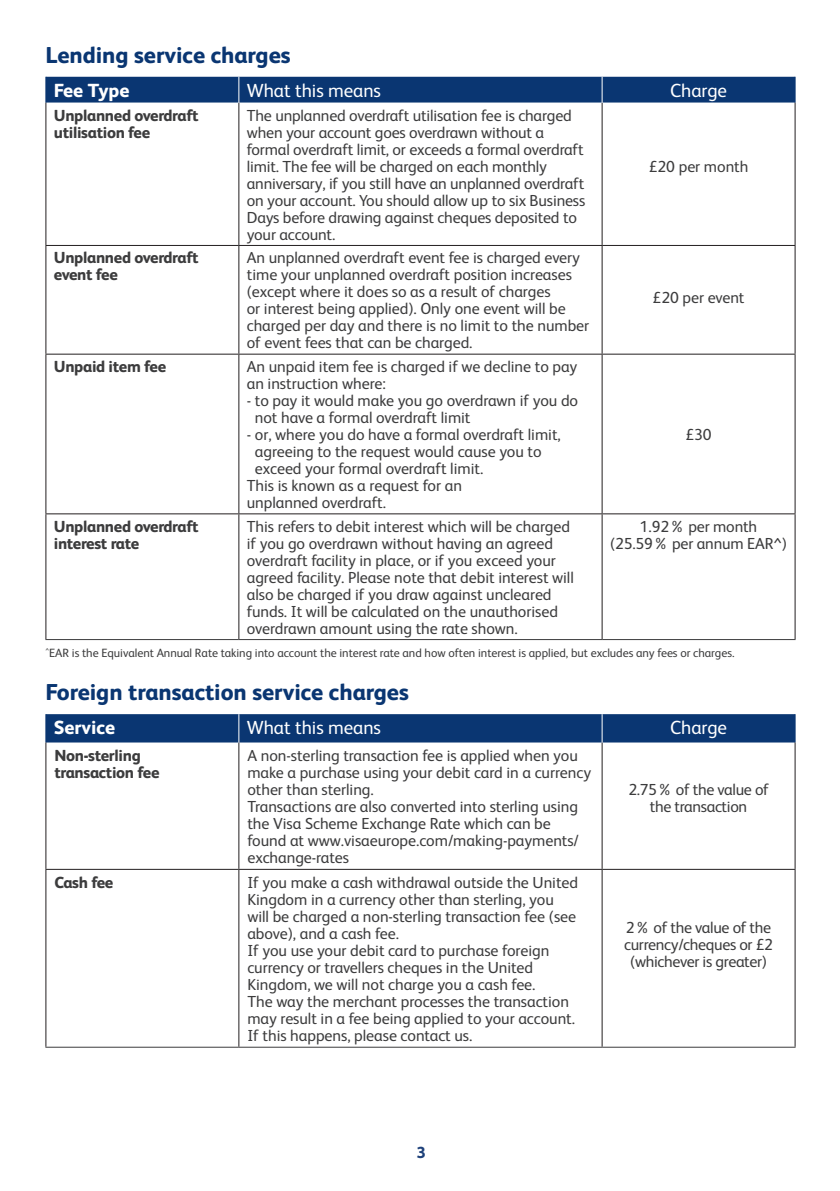
<style>
.page{position:relative;width:840px;height:1191px;background:#fff}
.page>*{position:absolute;margin:0;border:0;box-sizing:border-box;transform-origin:0 0}
.Paragraph_headers{font:800 23px "Coop Bank";letter-spacing:-.005em;color:#0a3672}
.Table_header_Centre{font:19px "Coop Bank";letter-spacing:-.005em;color:#fff}
.Table_header_Left_Al{font:800 19px "Coop Bank";letter-spacing:-.005em;color:#fff}
.Table_Body_copy{font:16px/17px "Coop Bank";letter-spacing:-.005em;color:#3c3c3d}
.Table_Body_copy-2{font:800 16px/17px "Coop Bank";letter-spacing:-.02em;color:#3c3c3d}
.Table_Body_copy-3{font:800 16px "Coop Bank";color:#1e417a}
.Small_print{font:12px "Coop Bank";letter-spacing:-.005em;color:#3c3c3d}
</style>
<div class="page">
<svg style="left:46px;top:103px;width:748px;height:536px"></svg>
<hr style="left:45px;top:103px;width:1px;height:142px;background:#231f20">
<hr style="left:238px;top:103px;width:1px;height:142px;background:#231f20">
<hr style="left:601px;top:103px;width:1px;height:142px;background:#231f20">
<hr style="left:794px;top:103px;width:1px;height:142px;background:#231f20">
<hr style="left:45px;top:245px;width:194px;height:1px;background:#231f20">
<hr style="left:45px;top:246px;width:1px;height:108px;background:#231f20">
<hr style="left:239px;top:245px;width:362px;height:1px;background:#231f20">
<hr style="left:238px;top:246px;width:1px;height:108px;background:#231f20">
<hr style="left:601px;top:245px;width:194px;height:1px;background:#231f20">
<hr style="left:601px;top:246px;width:1px;height:108px;background:#231f20">
<hr style="left:794px;top:246px;width:1px;height:108px;background:#231f20">
<hr style="left:45px;top:354px;width:194px;height:1px;background:#231f20">
<hr style="left:45px;top:355px;width:1px;height:158px;background:#231f20">
<hr style="left:239px;top:354px;width:362px;height:1px;background:#231f20">
<hr style="left:238px;top:355px;width:1px;height:158px;background:#231f20">
<hr style="left:601px;top:354px;width:194px;height:1px;background:#231f20">
<hr style="left:601px;top:355px;width:1px;height:158px;background:#231f20">
<hr style="left:794px;top:355px;width:1px;height:158px;background:#231f20">
<hr style="left:45px;top:513px;width:194px;height:1px;background:#231f20">
<hr style="left:45px;top:514px;width:1px;height:125px;background:#231f20">
<hr style="left:239px;top:513px;width:362px;height:1px;background:#231f20">
<hr style="left:238px;top:514px;width:1px;height:125px;background:#231f20">
<hr style="left:601px;top:513px;width:194px;height:1px;background:#231f20">
<hr style="left:601px;top:514px;width:1px;height:125px;background:#231f20">
<hr style="left:794px;top:514px;width:1px;height:125px;background:#231f20">
<div style="left:45px;top:77px;width:750px;height:26px;background:#0a3672"></div>
<hr style="left:45px;top:639px;width:194px;height:1px;background:#3c3c3d">
<hr style="left:239px;top:639px;width:362px;height:1px;background:#3c3c3d">
<hr style="left:601px;top:639px;width:194px;height:1px;background:#3c3c3d">
<hr style="left:45px;top:742px;width:1px;height:127px;background:#231f20">
<hr style="left:238px;top:742px;width:1px;height:127px;background:#231f20">
<hr style="left:601px;top:742px;width:1px;height:127px;background:#231f20">
<hr style="left:794px;top:742px;width:1px;height:127px;background:#231f20">
<hr style="left:45px;top:869px;width:194px;height:1px;background:#231f20">
<hr style="left:45px;top:870px;width:1px;height:176px;background:#231f20">
<hr style="left:239px;top:869px;width:362px;height:1px;background:#231f20">
<hr style="left:238px;top:870px;width:1px;height:176px;background:#231f20">
<hr style="left:601px;top:869px;width:194px;height:1px;background:#231f20">
<hr style="left:601px;top:870px;width:1px;height:176px;background:#231f20">
<hr style="left:794px;top:870px;width:1px;height:176px;background:#231f20">
<hr style="left:45px;top:1046px;width:194px;height:1px;background:#3c3c3d">
<hr style="left:239px;top:1046px;width:362px;height:1px;background:#3c3c3d">
<hr style="left:601px;top:1046px;width:194px;height:1px;background:#3c3c3d">
<div style="left:45px;top:714px;width:750px;height:28px;background:#0a3672"></div>
<p class="Paragraph_headers" style="left:45px;top:38px;width:246px">Lending service charges</p>
<p class="Table_header_Left_Al" style="left:54px;top:77px;width:77px">Fee Type</p>
<p class="Table_header_Centre" style="left:247px;top:78px;width:136px">What this means</p>
<p class="Table_header_Centre" style="left:669px;top:78px;width:58px">Charge</p>
<p class="Table_Body_copy-2" style="left:54px;top:106px;width:146px">Unplanned overdraft utilisation fee</p>
<p class="Table_Body_copy" style="left:247px;top:106px;width:340px">The unplanned overdraft utilisation fee is charged when your account goes overdrawn without a formal overdraft limit, or exceeds a formal overdraft limit. The fee will be charged on each monthly anniversary, if you still have an unplanned overdraft on your account. You should allow up to six Business Days before drawing against cheques deposited to your account.</p>
<p class="Table_Body_copy" style="left:648px;top:157px;width:101px">£20 per month</p>
<p class="Table_Body_copy-2" style="left:54px;top:249px;width:146px">Unplanned overdraft event fee</p>
<p class="Table_Body_copy" style="left:247px;top:249px;width:344px">An unplanned overdraft event fee is charged every time your unplanned overdraft position increases (except where it does so as a result of charges<br>or interest being applied). Only one event will be charged per day and there is no limit to the number of event fees that can be charged.</p>
<p class="Table_Body_copy-2" style="left:54px;top:357px;width:114px">Unpaid item fee</p>
<p class="Table_Body_copy" style="left:247px;top:357px;width:332px">An unpaid item fee is charged if we decline to pay an instruction where:</p>
<p class="Table_Body_copy" style="left:255px;top:391px;width:324px;text-indent:-8px">- to pay it would make you go overdrawn if you do not have a formal overdraft limit</p>
<p class="Table_Body_copy" style="left:255px;top:425px;width:307px;text-indent:-8px">- or, where you do have a formal overdraft limit, agreeing to the request would cause you to exceed your formal overdraft limit.</p>
<p class="Table_Body_copy" style="left:247px;top:476px;width:216px">This is known as a request for an unplanned overdraft.</p>
<p class="Table_Body_copy" style="left:652px;top:288px;width:93px">£20 per event</p>
<p class="Table_Body_copy" style="left:685px;top:425px;width:28px">£30</p>
<p class="Table_Body_copy-2" style="left:54px;top:517px;width:146px">Unplanned overdraft interest rate</p>
<p class="Table_Body_copy" style="left:247px;top:517px;width:328px">This refers to debit interest which will be charged if you go overdrawn without having an agreed overdraft facility in place, or if you exceed your agreed facility. Please note that debit interest will also be charged if you draw against uncleared funds. It will be calculated on the unauthorised overdrawn amount using the rate shown.</p>
<p class="Table_Body_copy" style="left:609px;top:517px;width:178px;text-align:center">1.92% per month (25.59% per annum EAR^)</p>
<p class="Small_print" style="left:45px;top:645px;width:690px"><sup>^</sup>EAR is the Equivalent Annual Rate taking into account the interest rate and how often interest is applied, but excludes any fees or charges.</p>
<p class="Paragraph_headers" style="left:45px;top:675px;width:365px">Foreign transaction service charges</p>
<p class="Table_header_Left_Al" style="left:54px;top:714px;width:63px">Service</p>
<p class="Table_header_Centre" style="left:247px;top:715px;width:136px">What this means</p>
<p class="Table_header_Centre" style="left:669px;top:715px;width:58px">Charge</p>
<p class="Table_Body_copy-2" style="left:54px;top:746px;width:106px">Non-sterling transaction fee</p>
<p class="Table_Body_copy" style="left:247px;top:746px;width:345px">A non-sterling transaction fee is applied when you make a purchase using your debit card in a currency other than sterling.</p>
<p class="Table_Body_copy" style="left:247px;top:797px;width:333px">Transactions are also converted into sterling using the Visa Scheme Exchange Rate which can be found at www.visaeurope.com/making-payments/ exchange-rates</p>
<p class="Table_Body_copy" style="left:628px;top:779px;width:142px;text-align:center">2.75% of the value of the transaction</p>
<p class="Table_Body_copy-2" style="left:54px;top:873px;width:60px">Cash fee</p>
<p class="Table_Body_copy" style="left:247px;top:873px;width:332px">If you make a cash withdrawal outside the United Kingdom in a currency other than sterling, you will be charged a non-sterling transaction fee (see above), and a cash fee.</p>
<p class="Table_Body_copy" style="left:247px;top:941px;width:329px">If you use your debit card to purchase foreign currency or travellers cheques in the United Kingdom, we will not charge you a cash fee.<br>The way the merchant processes the transaction may result in a fee being applied to your account.<br>If this happens, please contact us.</p>
<p class="Table_Body_copy-3" style="left:417px;top:1140px;width:11px">3</p>
<p class="Table_Body_copy" style="left:623px;top:918px;width:150px;text-align:center">2% of the value of the currency/cheques or £2 (whichever is greater)</p>
</div>
